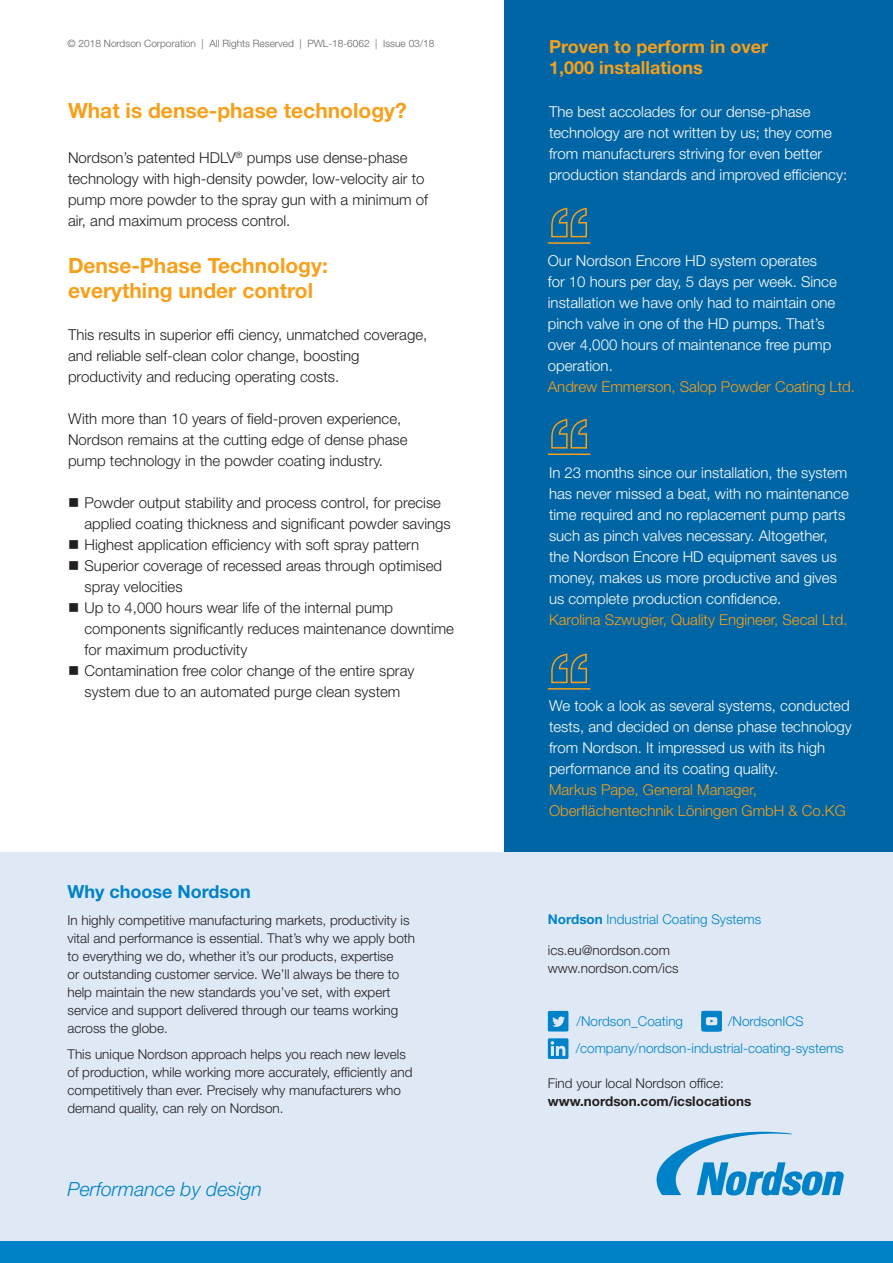
<style>
.page{position:relative;width:893px;height:1263px;background:#fff}
.page>*{position:absolute;margin:0;border:0;box-sizing:border-box;transform-origin:0 0}
.t1{font:700 21px/25.2px "Helvetica Neue LT Std";color:#f6a01b}
.t2{font:italic 300 19.5px "Helvetica Neue LT Std";color:#0082c8}
.t3{font:700 18px/21.6px "Helvetica Neue LT Std";color:#f6a01b}
.t4{font:700 18px "Helvetica Neue LT Std";color:#0082c8}
.t5{font:300 15px/21px "Helvetica Neue LT Std";color:#231f20}
.t6{font:300 15px/21px "Helvetica Neue LT Std";color:#fff}
.t7{font:300 15px/21px "Helvetica Neue LT Std";color:#f6a01b}
.t8{font:300 13.5px/18px "Helvetica Neue LT Std";color:#231f20}
.t9{font:300 13.5px/27.5px "Helvetica Neue LT Std";color:#0082c8}
.t10{font:700 13.5px "Helvetica Neue LT Std";color:#231f20}
.t11{font:300 10.2px "Helvetica Neue LT Std";color:#636366}
.s1{font-weight:700}
</style>
<div class="page">
<div style="left:504px;top:0;width:389px;height:1259px;background:#0065a4"></div>
<div style="left:0;top:853px;width:893px;height:410px;background:#dfe9f5"></div>
<div style="left:0;top:1241px;width:893px;height:22px;background:#0082c8"></div>
<svg style="left:657px;top:1132px;width:187px;height:63px"></svg>
<hr style="left:548px;top:242px;width:42px;height:2px;background:#f6a01b">
<svg style="left:551px;top:208px;width:36px;height:29px"></svg>
<hr style="left:548px;top:453px;width:42px;height:2px;background:#f6a01b">
<svg style="left:551px;top:419px;width:36px;height:30px"></svg>
<hr style="left:548px;top:688px;width:42px;height:2px;background:#f6a01b">
<svg style="left:551px;top:653px;width:36px;height:30px"></svg>
<svg style="left:701px;top:1011px;width:21px;height:20px"></svg>
<svg style="left:548px;top:1011px;width:20px;height:20px"></svg>
<svg style="left:548px;top:1038px;width:20px;height:21px"></svg>
<p class="t11" style="left:68px;top:37px;width:368px">© 2018 Nordson Corporation | All Rights Reserved | PWL-18-6062 | Issue 03/18</p>
<h1 class="t1" style="left:68px;top:98px;width:340px">What is dense-phase technology?</h1>
<p class="t5" style="left:68px;top:147px;width:362px">Nordson’s patented HDLV<sup>®</sup> pumps use dense-phase technology with high-density powder, low-velocity air to pump more powder to the spray gun with a minimum of air, and maximum process control.</p>
<h1 class="t1" style="left:68px;top:252px;width:261px">Dense-Phase Technology: everything under control</h1>
<p class="t5" style="left:68px;top:324px;width:361px">This results in superior effi ciency, unmatched coverage, and reliable self-clean color change, boosting productivity and reducing operating costs.</p>
<p class="t5" style="left:68px;top:408px;width:341px">With more than 10 years of field-proven experience,<br>Nordson remains at the cutting edge of dense phase pump technology in the powder coating industry.</p>
<p class="t5" style="left:85px;top:492px;width:368px;text-indent:-16px">■ Powder output stability and process control, for precise applied coating thickness and significant powder savings</p>
<p class="t5" style="left:68px;top:534px;width:353px">■ Highest application efficiency with soft spray pattern</p>
<p class="t5" style="left:85px;top:555px;width:359px;text-indent:-16px">■ Superior coverage of recessed areas through optimised spray velocities</p>
<p class="t5" style="left:85px;top:597px;width:371px;text-indent:-16px">■ Up to 4,000 hours wear life of the internal pump components significantly reduces maintenance downtime for maximum productivity</p>
<p class="t5" style="left:68px;top:660px;width:348px;text-align:center">■ Contamination free color change of the entire spray system due to an automated purge clean system</p>
<p class="t4" style="left:68px;top:880px;width:185px">Why choose Nordson</p>
<p class="t8" style="left:68px;top:910px;width:349px">In highly competitive manufacturing markets, productivity is vital and performance is essential. That’s why we apply both to everything we do, whether it’s our products, expertise<br>or outstanding customer service. We’ll always be there to help maintain the new standards you’ve set, with expert service and support delivered through our teams working across the globe.</p>
<p class="t8" style="left:68px;top:1045px;width:346px">This unique Nordson approach helps you reach new levels of production, while working more accurately, efficiently and competitively than ever. Precisely why manufacturers who demand quality, can rely on Nordson.</p>
<h2 class="t2" style="left:68px;top:1177px;width:196px">Performance by design</h2>
<p class="t3" style="left:549px;top:35px;width:221px">Proven to perform in over<br>1,000 installations</p>
<p class="t6" style="left:549px;top:101px;width:300px">The best accolades for our dense-phase technology are not written by us; they come from manufacturers striving for even better production standards and improved efficiency:</p>
<p class="t6" style="left:548px;top:249px;width:291px">Our Nordson Encore HD system operates for 10 hours per day, 5 days per week. Since installation we have only had to maintain one pinch valve in one of the HD pumps. That’s over 4,000 hours of maintenance free pump operation.</p>
<p class="t7" style="left:548px;top:375px;width:309px">Andrew Emmerson, Salop Powder Coating Ltd.</p>
<p class="t6" style="left:549px;top:462px;width:301px">In 23 months since our installation, the system has never missed a beat, with no maintenance time required and no replacement pump parts such as pinch valves necessary. Altogether, the Nordson Encore HD equipment saves us money, makes us more productive and gives us complete production confidence.</p>
<p class="t7" style="left:549px;top:609px;width:300px">Karolina Szwugier, Quality Engineer, Secal Ltd.</p>
<p class="t6" style="left:549px;top:695px;width:304px">We took a look as several systems, conducted tests, and decided on dense phase technology from Nordson. It impressed us with its high performance and its coating quality.</p>
<p class="t7" style="left:549px;top:779px;width:298px">Markus Pape, General Manager,<br>Oberflächentechnik Löningen GmbH &amp; Co.KG</p>
<p class="t9" style="left:548px;top:905px;width:215px"><span class="s1">Nordson</span> Industrial Coating Systems</p>
<p class="t8" style="left:548px;top:941px;width:132px">ics.eu@nordson.com www.nordson.com/ics</p>
<p class="t9" style="left:576px;top:1007px;width:269px;text-indent:152px">/NordsonICS /company/nordson-industrial-coating-systems</p>
<p class="t9" style="left:577px;top:1007px;width:108px">/Nordson_Coating</p>
<p class="t8" style="left:548px;top:1074px;width:178px">Find your local Nordson office:</p>
<p class="t10" style="left:548px;top:1093px;width:205px">www.nordson.com/icslocations</p>
</div>
